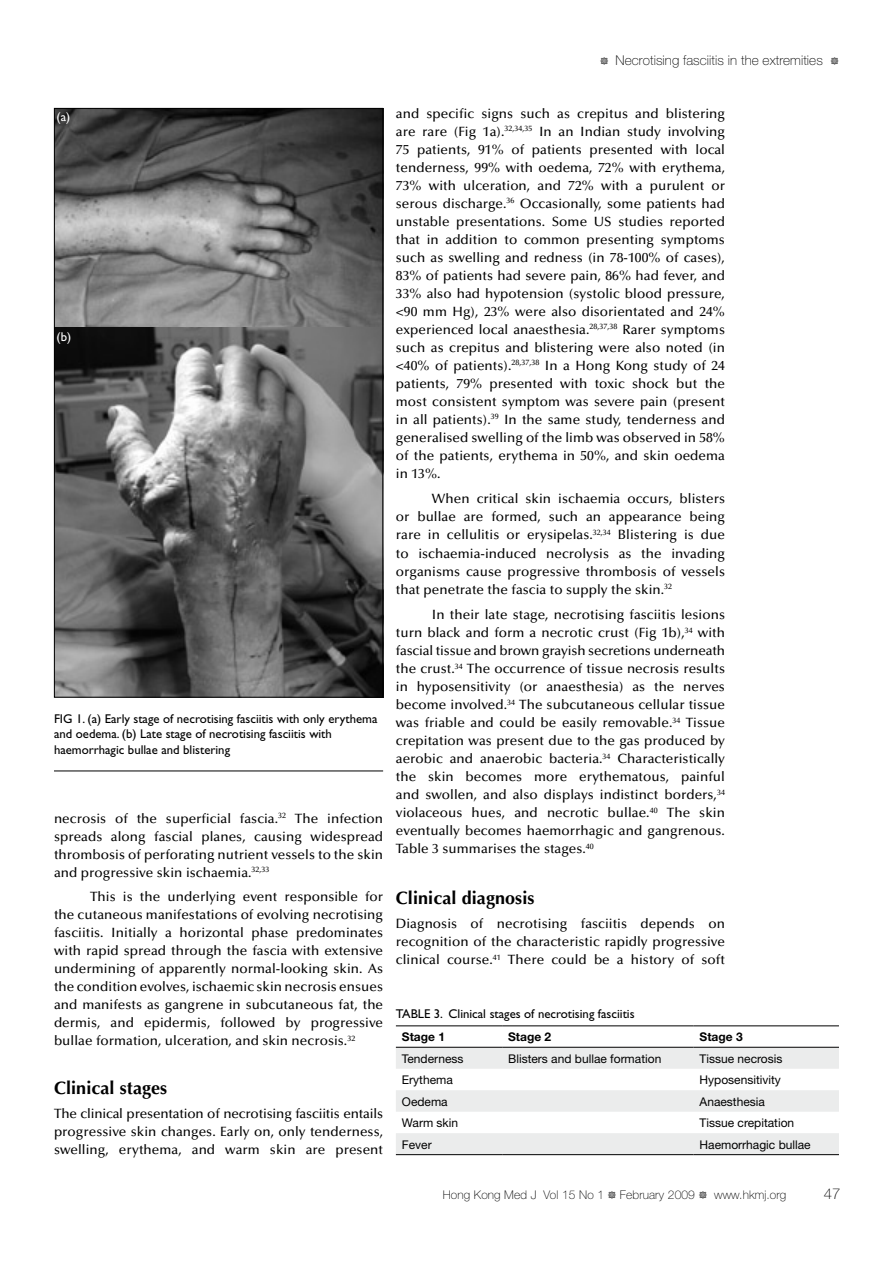
<style>
.page{position:relative;width:893px;height:1263px;background:#fff}
.page>*{position:absolute;margin:0;border:0;box-sizing:border-box;transform-origin:0 0}
.t1{font:700 18px "Optima";letter-spacing:.005em;color:#000}
.t2{font:100 15px "Helvetica Neue";color:#000}
.t3{font:500 13.5px/18px "Optima";letter-spacing:.005em;color:#000;text-align:justify}
.t4{font:100 13.5px "Helvetica Neue";letter-spacing:.005em;color:#000}
.t5{font:12.75px/15.3px "Gill Sans";color:#000}
.t6{font:12.75px "Gill Sans";color:#fff}
.t7{font:12px "Helvetica Neue";color:#000}
.t8{font:100 12px "Helvetica Neue";letter-spacing:.01em;color:#000}
.t9{font:700 12px "Helvetica Neue";color:#000}
.s1{font-family:"Type Embellishments One Let Plain";font-weight:400;font-size:12px}
.s2{font-family:"Type Embellishments One Let Plain";font-weight:400}
</style>
<div class="page">
<img style="left:56px;top:110px;width:325px;height:586px">
<hr style="left:54px;top:770px;width:329px;height:1px;background:#000">
<svg style="left:396px;top:1048px;width:443px;height:106px;fill:#ebecec"></svg>
<hr style="left:396px;top:1025px;width:106px;height:1px;background:#000">
<hr style="left:502px;top:1025px;width:191px;height:1px;background:#000">
<hr style="left:693px;top:1025px;width:146px;height:1px;background:#000">
<hr style="left:396px;top:1154px;width:106px;height:1px;background:#000">
<hr style="left:502px;top:1154px;width:191px;height:1px;background:#000">
<hr style="left:693px;top:1154px;width:146px;height:1px;background:#000">
<hr style="left:396px;top:1047px;width:106px;height:1px;background:#000">
<hr style="left:502px;top:1047px;width:191px;height:1px;background:#000">
<hr style="left:693px;top:1047px;width:146px;height:1px;background:#000">
<p class="t4" style="left:600px;top:53px;width:241px"><span class="s1">#</span> Necrotising fasciitis in the extremities <span class="s1">#</span></p>
<p class="t6" style="left:57px;top:109px;width:15px">(a)</p>
<p class="t6" style="left:57px;top:329px;width:16px">(b)</p>
<p class="t5" style="left:54px;top:711px;width:325px">FIG 1. (a) Early stage of necrotising fasciitis with only erythema and oedema. (b) Late stage of necrotising fasciitis with haemorrhagic bullae and blistering</p>
<p class="t3" style="left:54px;top:809px;width:331px">necrosis of the superficial fascia.<sup>32</sup> The infection spreads along fascial planes, causing widespread thrombosis of perforating nutrient vessels to the skin and progressive skin ischaemia.<sup>32,33</sup></p>
<p class="t3" style="left:54px;top:888px;width:331px;text-indent:36px">This is the underlying event responsible for the cutaneous manifestations of evolving necrotising fasciitis. Initially a horizontal phase predominates with rapid spread through the fascia with extensive undermining of apparently normal-looking skin. As the condition evolves, ischaemic skin necrosis ensues and manifests as gangrene in subcutaneous fat, the dermis, and epidermis, followed by progressive bullae formation, ulceration, and skin necrosis.<sup>32</sup></p>
<h1 class="t1" style="left:54px;top:1077px;width:115px">Clinical stages</h1>
<p class="t3" style="left:54px;top:1105px;width:331px">The clinical presentation of necrotising fasciitis entails progressive skin changes. Early on, only tenderness, swelling, erythema, and warm skin are present</p>
<p class="t3" style="left:396px;top:105px;width:331px">and specific signs such as crepitus and blistering are rare (Fig 1a).<sup>32,34,35</sup> In an Indian study involving 75 patients, 91% of patients presented with local tenderness, 99% with oedema, 72% with erythema, 73% with ulceration, and 72% with a purulent or serous discharge.<sup>36</sup> Occasionally, some patients had unstable presentations. Some US studies reported that in addition to common presenting symptoms such as swelling and redness (in 78-100% of cases), 83% of patients had severe pain, 86% had fever, and 33% also had hypotension (systolic blood pressure, &lt;90 mm Hg), 23% were also disorientated and 24% experienced local anaesthesia.<sup>28,37,38</sup> Rarer symptoms such as crepitus and blistering were also noted (in &lt;40% of patients).<sup>28,37,38</sup> In a Hong Kong study of 24 patients, 79% presented with toxic shock but the most consistent symptom was severe pain (present in all patients).<sup>39</sup> In the same study, tenderness and generalised swelling of the limb was observed in 58% of the patients, erythema in 50%, and skin oedema in 13%.</p>
<p class="t3" style="left:396px;top:490px;width:331px;text-indent:36px">When critical skin ischaemia occurs, blisters or bullae are formed, such an appearance being rare in cellulitis or erysipelas.<sup>32,34</sup> Blistering is due to ischaemia-induced necrolysis as the invading organisms cause progressive thrombosis of vessels that penetrate the fascia to supply the skin.<sup>32</sup></p>
<p class="t3" style="left:396px;top:606px;width:331px;text-indent:36px">In their late stage, necrotising fasciitis lesions turn black and form a necrotic crust (Fig 1b),<sup>34</sup> with fascial tissue and brown grayish secretions underneath the crust.<sup>34</sup> The occurrence of tissue necrosis results in hyposensitivity (or anaesthesia) as the nerves become involved.<sup>34</sup> The subcutaneous cellular tissue was friable and could be easily removable.<sup>34</sup> Tissue crepitation was present due to the gas produced by aerobic and anaerobic bacteria.<sup>34</sup> Characteristically the skin becomes more erythematous, painful and swollen, and also displays indistinct borders,<sup>34 </sup>violaceous hues, and necrotic bullae.<sup>40</sup> The skin eventually becomes haemorrhagic and gangrenous.<br>Table 3 summarises the stages.<sup>40</sup></p>
<h1 class="t1" style="left:396px;top:887px;width:140px">Clinical diagnosis</h1>
<p class="t3" style="left:396px;top:915px;width:331px">Diagnosis of necrotising fasciitis depends on recognition of the characteristic rapidly progressive clinical course.<sup>41</sup> There could be a history of soft</p>
<p class="t5" style="left:396px;top:1006px;width:240px">TABLE 3. Clinical stages of necrotising fasciitis</p>
<p class="t9" style="left:402px;top:1029px;width:45px">Stage 1</p>
<p class="t9" style="left:508px;top:1029px;width:45px">Stage 2</p>
<p class="t9" style="left:699px;top:1029px;width:45px">Stage 3</p>
<p class="t7" style="left:402px;top:1051px;width:63px">Tenderness</p>
<p class="t7" style="left:508px;top:1051px;width:155px">Blisters and bullae formation</p>
<p class="t7" style="left:699px;top:1051px;width:84px">Tissue necrosis</p>
<p class="t7" style="left:402px;top:1073px;width:52px">Erythema</p>
<p class="t7" style="left:699px;top:1073px;width:83px">Hyposensitivity</p>
<p class="t7" style="left:402px;top:1094px;width:47px">Oedema</p>
<p class="t7" style="left:699px;top:1094px;width:67px">Anaesthesia</p>
<p class="t7" style="left:402px;top:1116px;width:58px">Warm skin</p>
<p class="t7" style="left:699px;top:1116px;width:96px">Tissue crepitation</p>
<p class="t7" style="left:402px;top:1137px;width:31px">Fever</p>
<p class="t7" style="left:699px;top:1137px;width:113px">Haemorrhagic bullae</p>
<p class="t8" style="left:443px;top:1188px;width:345px">Hong Kong Med J Vol 15 No 1 <span class="s2">#</span> February 2009 <span class="s2">#</span> www.hkmj.org</p>
<p class="t2" style="left:824px;top:1186px;width:18px">47</p>
</div>
